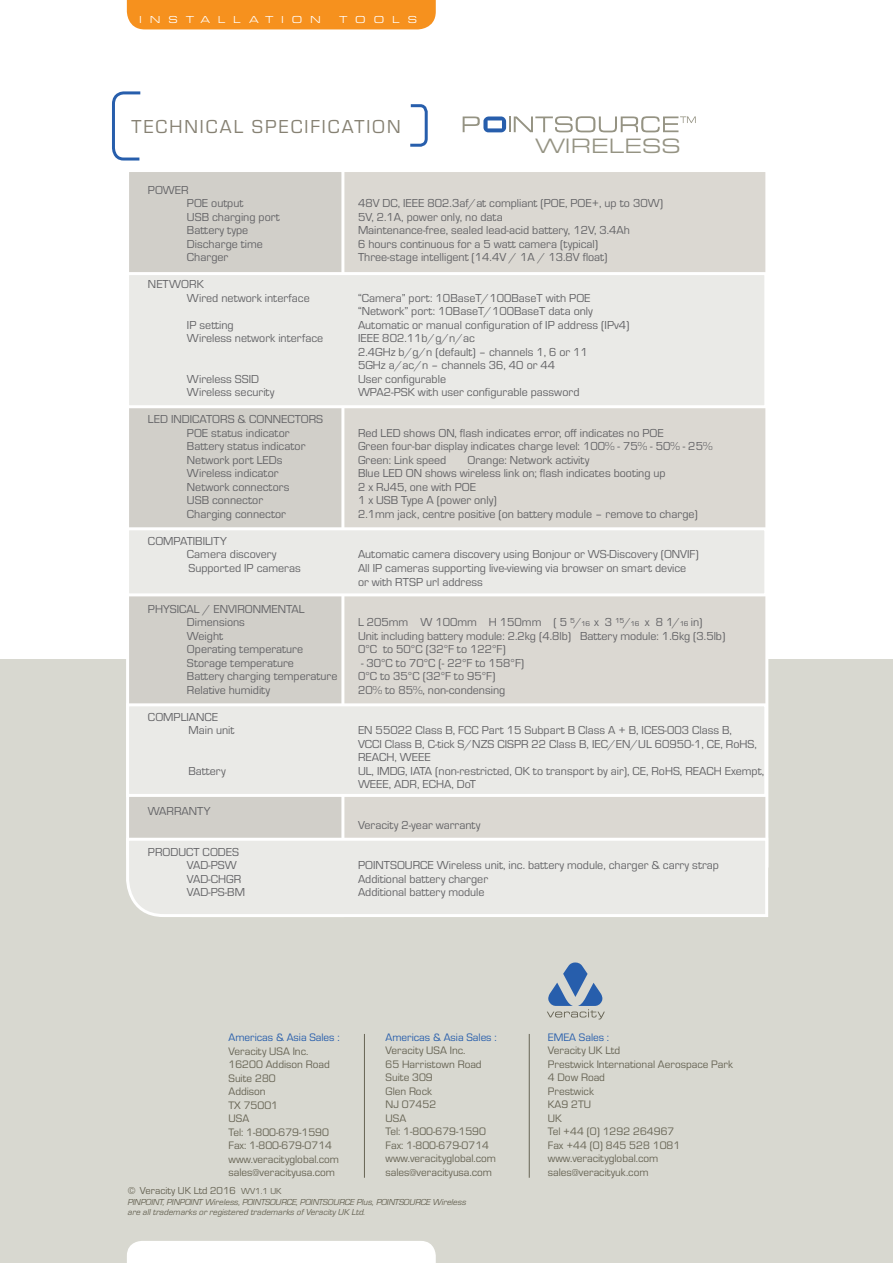
<style>
.page{position:relative;width:893px;height:1263px;background:#fff}
.page>*{position:absolute;margin:0;border:0;box-sizing:border-box;transform-origin:0 0}
.t1{font:21.6px "Eurostile Ext";color:#959383}
.t2{font:19.5px "Eurostile";letter-spacing:.1em;color:#868173}
.t3{font:12px/13.5px "Eurostile";color:#636366}
.t4{font:11.25px/13.5px "Eurostile";color:#676454}
.t5{font:11.25px "Eurostile";color:#275eac}
.t6{font:10.5px "Eurostile";color:#676454}
.t7{font:10.5px "Eurostile Ext";letter-spacing:.75em;color:#fff}
.t8{font:italic 9px/10.5px "Eurostile";color:#676454}
.s1{font-size:9px}
</style>
<div class="page">
<div style="left:127px;top:0;width:309px;height:29px;background:#f6911e"></div>
<div style="left:0;top:659px;width:893px;height:604px;background:#d8d8d0"></div>
<div style="left:313px;top:169px;width:455px;height:698px;background:#dbd8d2;border:3px solid #fff"></div>
<svg style="left:126px;top:169px;width:220px;height:667px"></svg>
<svg style="left:126px;top:836px;width:643px;height:81px;background:#ebebe8"></svg>
<div style="left:126px;top:527px;width:641px;height:69px;background:#eaeae7;border:3px solid #fff"></div>
<div style="left:126px;top:272px;width:641px;height:136px;background:#eaeae7;border:3px solid #fff"></div>
<svg style="left:410px;top:104px;width:18px;height:43px"></svg>
<svg style="left:112px;top:91px;width:29px;height:70px"></svg>
<hr style="left:529px;top:1034px;width:1px;height:144px;background:#676454">
<svg style="left:547px;top:962px;width:58px;height:57px"></svg>
<hr style="left:364px;top:1034px;width:1px;height:144px;background:#676454">
<div style="left:126px;top:703px;width:641px;height:94px;background:#eaeae7;border:3px solid #fff"></div>
<svg style="left:463px;top:116px;width:233px;height:16px"></svg>
<div style="left:127px;top:1241px;width:309px;height:22px;background:#fff"></div>
<p class="t7" style="left:139px;top:14px;width:183px">INSTALLATION</p>
<p class="t7" style="left:339px;top:14px;width:79px">TOOLS</p>
<h2 class="t2" style="left:131px;top:116px;width:271px">TECHNICAL SPECIFICATION</h2>
<h1 class="t1" style="left:535px;top:134px;width:147px">WIRELESS</h1>
<p class="t3" style="left:187px;top:183px;width:58px;text-indent:-39px">POWER<br>POE output</p>
<p class="t3" style="left:358px;top:197px;width:306px">48V DC, IEEE 802.3af/at compliant (POE, POE+, up to 30W)</p>
<p class="t3" style="left:187px;top:210px;width:94px">USB charging port</p>
<p class="t3" style="left:358px;top:210px;width:146px">5V, 2.1A, power only, no data</p>
<p class="t3" style="left:187px;top:224px;width:63px">Battery type</p>
<p class="t3" style="left:358px;top:224px;width:274px">Maintenance-free, sealed lead-acid battery, 12V, 3.4Ah</p>
<p class="t3" style="left:187px;top:237px;width:77px">Discharge time</p>
<p class="t3" style="left:358px;top:237px;width:242px">6 hours continuous for a 5 watt camera (typical)</p>
<p class="t3" style="left:187px;top:251px;width:43px">Charger</p>
<p class="t3" style="left:358px;top:251px;width:251px">Three-stage intelligent (14.4V / 1A / 13.8V float)</p>
<p class="t3" style="left:187px;top:278px;width:124px;text-indent:-39px">NETWORK<br>Wired network interface</p>
<p class="t3" style="left:358px;top:291px;width:236px">“Camera” port: 10BaseT/100BaseT with POE “Network” port: 10BaseT/100BaseT data only</p>
<p class="t3" style="left:187px;top:318px;width:48px">IP setting</p>
<p class="t3" style="left:358px;top:318px;width:273px">Automatic or manual configuration of IP address (IPv4)</p>
<p class="t3" style="left:187px;top:332px;width:138px">Wireless network interface</p>
<p class="t3" style="left:358px;top:332px;width:231px">IEEE 802.11b/g/n/ac<br>2.4GHz b/g/n (default) – channels 1, 6 or 11<br>5GHz a/ac/n – channels 36, 40 or 44</p>
<p class="t3" style="left:187px;top:372px;width:74px">Wireless SSID</p>
<p class="t3" style="left:358px;top:372px;width:90px">User configurable</p>
<p class="t3" style="left:187px;top:386px;width:89px">Wireless security</p>
<p class="t3" style="left:358px;top:386px;width:223px">WPA2-PSK with user configurable password</p>
<p class="t3" style="left:148px;top:413px;width:177px;text-align:center">LED INDICATORS &amp; CONNECTORS<br>POE status indicator</p>
<p class="t3" style="left:358px;top:426px;width:307px">Red LED shows ON, flash indicates error, off indicates no POE</p>
<p class="t3" style="left:187px;top:440px;width:120px">Battery status indicator</p>
<p class="t3" style="left:358px;top:440px;width:356px">Green four-bar display indicates charge level: 100% - 75% - 50% - 25%</p>
<p class="t3" style="left:187px;top:453px;width:97px">Network port LEDs</p>
<p class="t3" style="left:358px;top:453px;width:90px">Green: Link speed</p>
<p class="t3" style="left:467px;top:453px;width:124px">Orange: Network activity</p>
<p class="t3" style="left:187px;top:467px;width:93px">Wireless indicator</p>
<p class="t3" style="left:358px;top:467px;width:309px">Blue LED ON shows wireless link on; flash indicates booting up</p>
<p class="t3" style="left:187px;top:480px;width:104px">Network connectors</p>
<p class="t3" style="left:358px;top:480px;width:119px">2 x RJ45, one with POE</p>
<p class="t3" style="left:187px;top:494px;width:78px">USB connector</p>
<p class="t3" style="left:358px;top:494px;width:140px">1 x USB Type A (power only)</p>
<p class="t3" style="left:187px;top:507px;width:100px">Charging connector</p>
<p class="t3" style="left:358px;top:507px;width:341px">2.1mm jack, centre positive (on battery module – remove to charge)</p>
<p class="t3" style="left:187px;top:534px;width:91px;text-indent:-39px">COMPATIBILITY<br>Camera discovery</p>
<p class="t3" style="left:358px;top:548px;width:342px">Automatic camera discovery using Bonjour or WS-Discovery (ONVIF)</p>
<p class="t3" style="left:188px;top:561px;width:114px">Supported IP cameras</p>
<p class="t3" style="left:358px;top:561px;width:330px">All IP cameras supporting live-viewing via browser on smart device or with RTSP url address</p>
<p class="t3" style="left:187px;top:602px;width:119px;text-indent:-39px">PHYSICAL / ENVIRONMENTAL<br>Dimensions</p>
<p class="t3" style="left:358px;top:615px;width:346px">L 205mm W 100mm H 150mm ( 5 5/16 x 3 15/16 x 8 1/16 in)</p>
<p class="t3" style="left:187px;top:629px;width:38px">Weight</p>
<p class="t3" style="left:358px;top:629px;width:369px">Unit including battery module: 2.2kg (4.8lb) Battery module: 1.6kg (3.5lb)</p>
<p class="t3" style="left:187px;top:642px;width:118px">Operating temperature</p>
<p class="t3" style="left:358px;top:642px;width:149px">0°C to 50°C (32°F to 122°F)</p>
<p class="t3" style="left:187px;top:656px;width:108px">Storage temperature</p>
<p class="t3" style="left:361px;top:656px;width:165px">- 30°C to 70°C (- 22°F to 158°F)</p>
<p class="t3" style="left:187px;top:669px;width:152px">Battery charging temperature</p>
<p class="t3" style="left:358px;top:669px;width:139px">0°C to 35°C (32°F to 95°F)</p>
<p class="t3" style="left:187px;top:683px;width:85px">Relative humidity</p>
<p class="t3" style="left:358px;top:683px;width:149px">20% to 85%, non-condensing</p>
<p class="t3" style="left:188px;top:710px;width:48px;text-indent:-40px">COMPLIANCE<br>Main unit</p>
<p class="t3" style="left:358px;top:723px;width:400px">EN 55022 Class B, FCC Part 15 Subpart B Class A + B, ICES-003 Class B,<br>VCCI Class B, C-tick S/NZS CISPR 22 Class B, IEC/EN/UL 60950-1, CE, RoHS,<br>REACH, WEEE</p>
<p class="t3" style="left:188px;top:764px;width:39px">Battery</p>
<p class="t3" style="left:358px;top:764px;width:408px">UL, IMDG, IATA (non-restricted, OK to transport by air), CE, RoHS, REACH Exempt,<br>WEEE, ADR, ECHA, DoT</p>
<p class="t3" style="left:148px;top:804px;width:64px">WARRANTY</p>
<p class="t3" style="left:358px;top:818px;width:124px">Veracity 2-year warranty</p>
<p class="t3" style="left:148px;top:845px;width:93px;text-align:right">PRODUCT CODES<br>VAD-PSW</p>
<p class="t3" style="left:358px;top:858px;width:362px">POINTSOURCE Wireless unit, inc. battery module, charger &amp; carry strap</p>
<p class="t3" style="left:187px;top:872px;width:56px">VAD-CHGR</p>
<p class="t3" style="left:358px;top:872px;width:132px">Additional battery charger</p>
<p class="t3" style="left:187px;top:885px;width:59px">VAD-PS-BM</p>
<p class="t3" style="left:358px;top:885px;width:128px">Additional battery module</p>
<p class="t5" style="left:229px;top:1031px;width:113px">Americas &amp; Asia Sales :</p>
<p class="t4" style="left:229px;top:1044px;width:112px">Veracity USA Inc.<br>16200 Addison Road<br>Suite 280<br>Addison<br>TX 75001<br>USA<br>Tel: 1-800-679-1590<br>Fax: 1-800-679-0714 www.veracityglobal.com sales@veracityusa.com</p>
<p class="t5" style="left:386px;top:1031px;width:113px">Americas &amp; Asia Sales :</p>
<p class="t4" style="left:386px;top:1044px;width:112px">Veracity USA Inc.<br>65 Harristown Road<br>Suite 309<br>Glen Rock<br>NJ 07452<br>USA<br>Tel: 1-800-679-1590<br>Fax: 1-800-679-0714 www.veracityglobal.com sales@veracityusa.com</p>
<p class="t6" style="left:128px;top:1185px;width:155px">© Veracity UK Ltd 2016 <span class="s1">WV1.1 UK</span></p>
<p class="t8" style="left:128px;top:1197px;width:340px">PINPOINT, PINPOINT Wireless, POINTSOURCE, POINTSOURCE Plus, POINTSOURCE Wireless are all trademarks or registered trademarks of Veracity UK Ltd.</p>
<p class="t5" style="left:548px;top:1031px;width:63px">EMEA Sales :</p>
<p class="t4" style="left:548px;top:1044px;width:187px">Veracity UK Ltd<br>Prestwick International Aerospace Park<br>4 Dow Road<br>Prestwick<br>KA9 2TU<br>UK<br>Tel +44 (0) 1292 264967<br>Fax +44 (0) 845 528 1081 www.veracityglobal.com sales@veracityuk.com</p>
</div>
